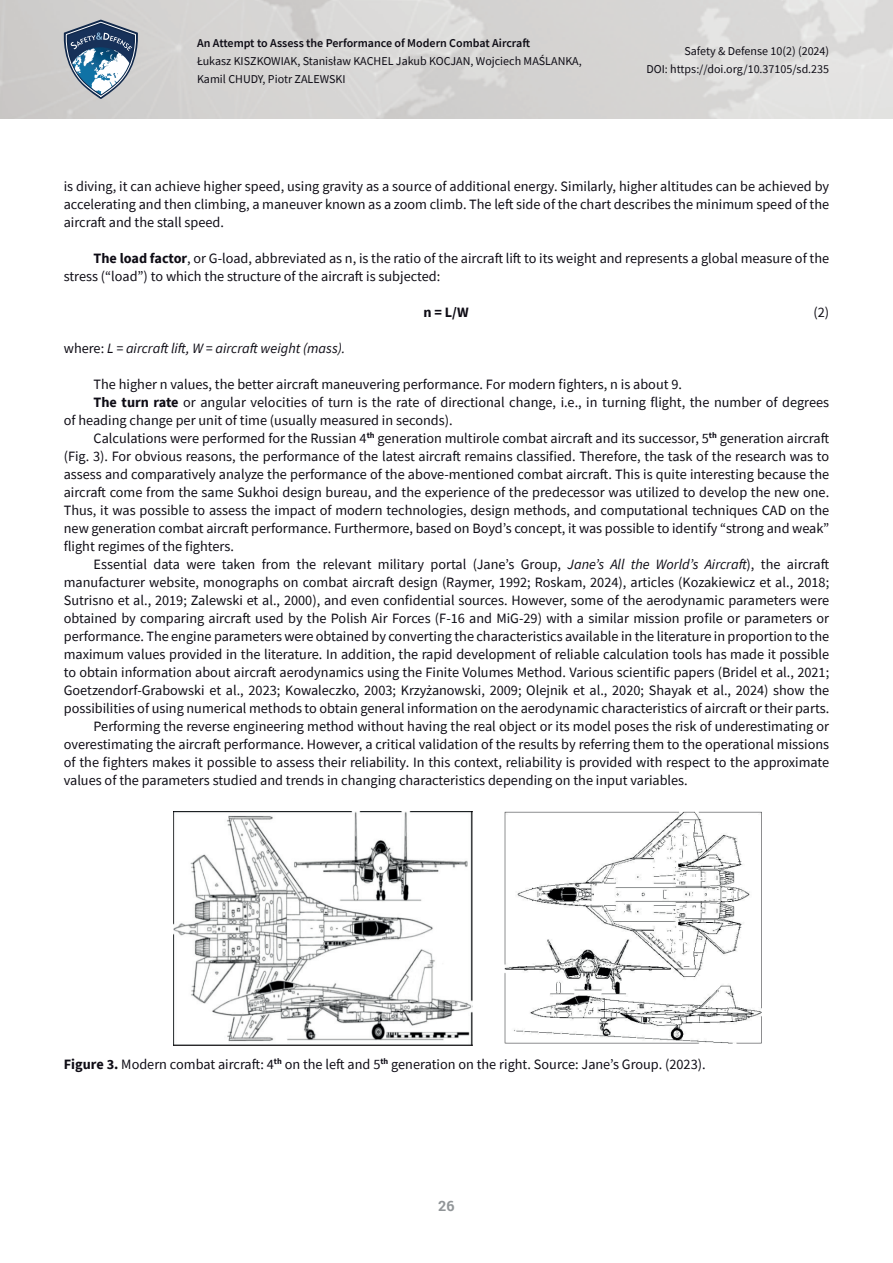
<style>
.page{position:relative;width:893px;height:1263px;background:#fff}
.page>*{position:absolute;margin:0;border:0;box-sizing:border-box;transform-origin:0 0}
.t1{font:14.25px/18px "Source Sans Pro";color:#0e0c15;text-align:justify}
.t2{font:italic 14.25px "Source Sans Pro";color:#0e0c15}
.t3{font:700 14.25px "Source Sans Pro";color:#0e0c15}
.t4{font:700 14.25px "Roboto";color:#919598}
.t5{font:12px/18px "Source Sans Pro";color:#0e0c15;text-align:right}
.t6{font:600 12px "Source Sans Pro";color:#0e0c15}
.s1{font-weight:700}
.s2{font-style:normal}
.s3{font-style:italic}
</style>
<div class="page">
<svg style="left:64px;top:20px;width:74px;height:79px;background:#8093a7"></svg>
<img style="left:174px;top:812px;width:298px;height:233px">
<img style="left:504px;top:812px;width:258px;height:232px">
<p class="t6" style="left:197px;top:35px;width:334px">An Attempt to Assess the Performance of Modern Combat Aircraft</p>
<p class="t5" style="left:197px;top:52px;width:386px;text-align:left">Łukasz KISZKOWIAK, Stanisław KACHEL Jakub KOCJAN, Wojciech MAŚLANKA,<br>Kamil CHUDY, Piotr ZALEWSKI</p>
<p class="t5" style="left:646px;top:42px;width:184px">Safety &amp; Defense 10(2) (2024)<br>DOI: https://doi.org/10.37105/sd.235</p>
<p class="t1" style="left:64px;top:177px;width:767px">is diving, it can achieve higher speed, using gravity as a source of additional energy. Similarly, higher altitudes can be achieved by accelerating and then climbing, a maneuver known as a zoom climb. The left side of the chart describes the minimum speed of the aircraft and the stall speed.</p>
<p class="t1" style="left:64px;top:249px;width:767px;text-indent:30px"><span class="s1">The load factor</span>, or G-load, abbreviated as n, is the ratio of the aircraft lift to its weight and represents a global measure of the stress (“load”) to which the structure of the aircraft is subjected:</p>
<p class="t3" style="left:423px;top:302px;width:47px">n = L/W</p>
<p class="t1" style="left:813px;top:303px;width:17px">(2)</p>
<p class="t2" style="left:64px;top:339px;width:283px"><span class="s2">where:</span> L = aircraft lift, W = aircraft weight (mass).</p>
<p class="t1" style="left:94px;top:375px;width:590px">The higher n values, the better aircraft maneuvering performance. For modern fighters, n is about 9.</p>
<p class="t1" style="left:94px;top:393px;width:737px"><span class="s1">The turn rate</span> or angular velocities of turn is the rate of directional change, i.e., in turning flight, the number of degrees</p>
<p class="t1" style="left:64px;top:411px;width:390px">of heading change per unit of time (usually measured in seconds).</p>
<p class="t1" style="left:94px;top:429px;width:737px">Calculations were performed for the Russian 4<sup>th</sup> generation multirole combat aircraft and its successor, 5<sup>th</sup> generation aircraft</p>
<p class="t1" style="left:64px;top:447px;width:767px">(Fig. 3). For obvious reasons, the performance of the latest aircraft remains classified. Therefore, the task of the research was to</p>
<p class="t1" style="left:64px;top:465px;width:767px">assess and comparatively analyze the performance of the above-mentioned combat aircraft. This is quite interesting because the</p>
<p class="t1" style="left:64px;top:483px;width:767px">aircraft come from the same Sukhoi design bureau, and the experience of the predecessor was utilized to develop the new one.</p>
<p class="t1" style="left:64px;top:501px;width:767px">Thus, it was possible to assess the impact of modern technologies, design methods, and computational techniques CAD on the</p>
<p class="t1" style="left:64px;top:519px;width:767px">new generation combat aircraft performance. Furthermore, based on Boyd’s concept, it was possible to identify “strong and weak”</p>
<p class="t1" style="left:64px;top:537px;width:172px">flight regimes of the fighters.</p>
<p class="t1" style="left:94px;top:555px;width:737px">Essential data were taken from the relevant military portal (Jane’s Group, <span class="s3">Jane’s All the World’s Aircraft</span>), the aircraft</p>
<p class="t1" style="left:64px;top:573px;width:767px">manufacturer website, monographs on combat aircraft design (Raymer, 1992; Roskam, 2024), articles (Kozakiewicz et al., 2018;</p>
<p class="t1" style="left:64px;top:591px;width:767px">Sutrisno et al., 2019; Zalewski et al., 2000), and even confidential sources. However, some of the aerodynamic parameters were</p>
<p class="t1" style="left:64px;top:609px;width:767px">obtained by comparing aircraft used by the Polish Air Forces (F-16 and MiG-29) with a similar mission profile or parameters or</p>
<p class="t1" style="left:64px;top:627px;width:767px">performance. The engine parameters were obtained by converting the characteristics available in the literature in proportion to the</p>
<p class="t1" style="left:64px;top:645px;width:767px">maximum values provided in the literature. In addition, the rapid development of reliable calculation tools has made it possible</p>
<p class="t1" style="left:64px;top:663px;width:767px">to obtain information about aircraft aerodynamics using the Finite Volumes Method. Various scientific papers (Bridel et al., 2021;</p>
<p class="t1" style="left:64px;top:681px;width:767px">Goetzendorf-Grabowski et al., 2023; Kowaleczko, 2003; Krzyżanowski, 2009; Olejnik et al., 2020; Shayak et al., 2024) show the</p>
<p class="t1" style="left:64px;top:699px;width:767px">possibilities of using numerical methods to obtain general information on the aerodynamic characteristics of aircraft or their parts.</p>
<p class="t1" style="left:94px;top:717px;width:737px">Performing the reverse engineering method without having the real object or its model poses the risk of underestimating or</p>
<p class="t1" style="left:64px;top:735px;width:767px">overestimating the aircraft performance. Howe ver, a critical validation of the results by referring them to the operational missions</p>
<p class="t1" style="left:64px;top:753px;width:767px">of the fighters makes it possible to assess their reliability. In this context, reliability is provided with respect to the approximate</p>
<p class="t1" style="left:64px;top:771px;width:625px">values of the parameters studied and trends in changing characteristics depending on the input variables.</p>
<p class="t1" style="left:64px;top:1055px;width:643px"><span class="s1">Figure 3.</span> Modern combat aircraft: 4<sup>th</sup> on the left and 5<sup>th</sup> generation on the right. Source: Jane’s Group. (2023).</p>
<p class="t4" style="left:438px;top:1196px;width:18px">26</p>
</div>
